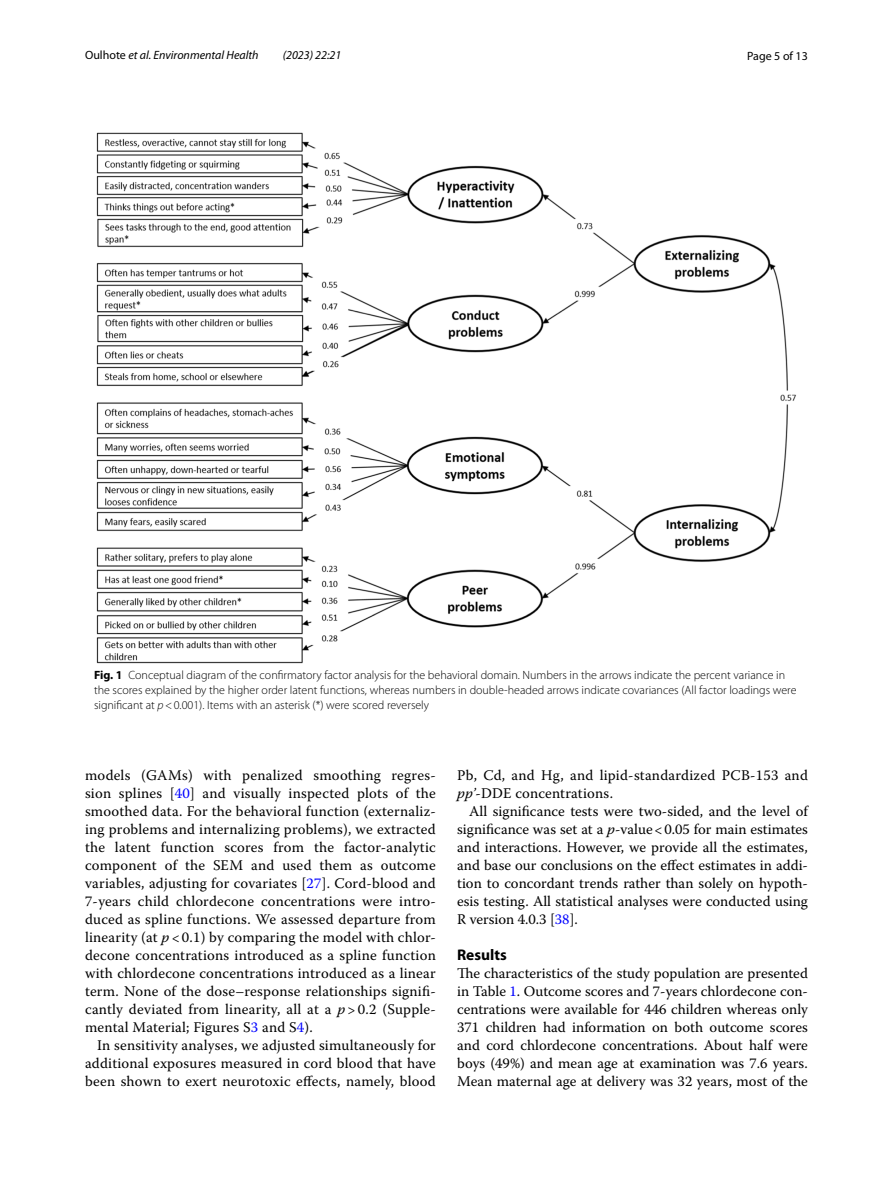
<style>
.page{position:relative;width:893px;height:1187px;background:#fff}
.page>*{position:absolute;margin:0;border:0;box-sizing:border-box;transform-origin:0 0}
.t1{font:700 15.45px "Myriad Pro";color:#000}
.t2{font:14.7px/18px "Warnock Pro";letter-spacing:.01em;color:#000;text-align:justify}
.t3{font:300 12px/15px "Myriad Pro";color:#000}
.t4{font:italic 12px "Myriad Pro";color:#000}
.t5{font:12px "Myriad Pro";color:#000}
.s1{font-style:normal}
.s2{font-weight:700}
.s3{font-style:italic}
.s4{color:#00f}
</style>
<div class="page">
<img style="left:96px;top:133px;width:700px;height:530px">
<p class="t4" style="left:85px;top:48px;width:175px"><span class="s1">Oulhote</span> et al. Environmental Health</p>
<p class="t4" style="left:283px;top:48px;width:60px">(2023) 22:21</p>
<p class="t5" style="left:747px;top:48px;width:62px">Page 5 of 13</p>
<p class="t3" style="left:94px;top:667px;width:704px"><span class="s2">Fig. 1</span> Conceptual diagram of the confirmatory factor analysis for the behavioral domain. Numbers in the arrows indicate the percent variance in the scores explained by the higher order latent functions, whereas numbers in double-headed arrows indicate covariances (All factor loadings were significant at <span class="s3">p</span>&lt;0.001). Items with an asterisk (*) were scored reversely</p>
<p class="t2" style="left:85px;top:766px;width:352px">models (GAMs) with penalized smoothing regres&shy;sion splines [<span class="s4">40</span>] and visually inspected plots of the smoothed data. For the behavioral function (externaliz&shy;ing problems and internalizing problems), we extracted the latent function scores from the factor-analytic component of the SEM and used them as outcome variables, adjusting for covariates [<span class="s4">27</span>]. Cord-blood and 7-years child chlordecone concentrations were intro&shy;duced as spline functions. We assessed departure from linearity (at <span class="s3">p</span> &lt; 0.1) by comparing the model with chlor&shy;decone concentrations introduced as a spline function with chlordecone concentrations introduced as a linear term. None of the dose–response relationships signifi&shy;cantly deviated from linearity, all at a <span class="s3">p</span> &gt; 0.2 (Supple&shy;mental Material; Figures S<span class="s4">3</span> and S<span class="s4">4</span>).</p>
<p class="t2" style="left:85px;top:1036px;width:352px;text-indent:12px">In sensitivity analyses, we adjusted simultaneously for additional exposures measured in cord blood that have been shown to exert neurotoxic effects, namely, blood</p>
<p class="t2" style="left:457px;top:766px;width:352px">Pb, Cd, and Hg, and lipid-standardized PCB-153 and <span class="s3">pp’</span>-DDE concentrations.</p>
<p class="t2" style="left:457px;top:802px;width:352px;text-indent:12px">All significance tests were two-sided, and the level of significance was set at a <span class="s3">p</span>-value&lt;0.05 for main estimates and interactions. However, we provide all the estimates, and base our conclusions on the effect estimates in addi&shy;tion to concordant trends rather than solely on hypoth&shy;esis testing. All statistical analyses were conducted using R version 4.0.3 [<span class="s4">38</span>].</p>
<p class="t1" style="left:457px;top:944px;width:51px">Results</p>
<p class="t2" style="left:457px;top:964px;width:352px">The characteristics of the study population are presented in Table <span class="s4">1</span>. Outcome scores and 7-years chlordecone con&shy;centrations were available for 446 children whereas only 371 children had information on both outcome scores and cord chlordecone concentrations. About half were boys (49%) and mean age at examination was 7.6 years.<br>Mean maternal age at delivery was 32 years, most of the</p>
</div>
